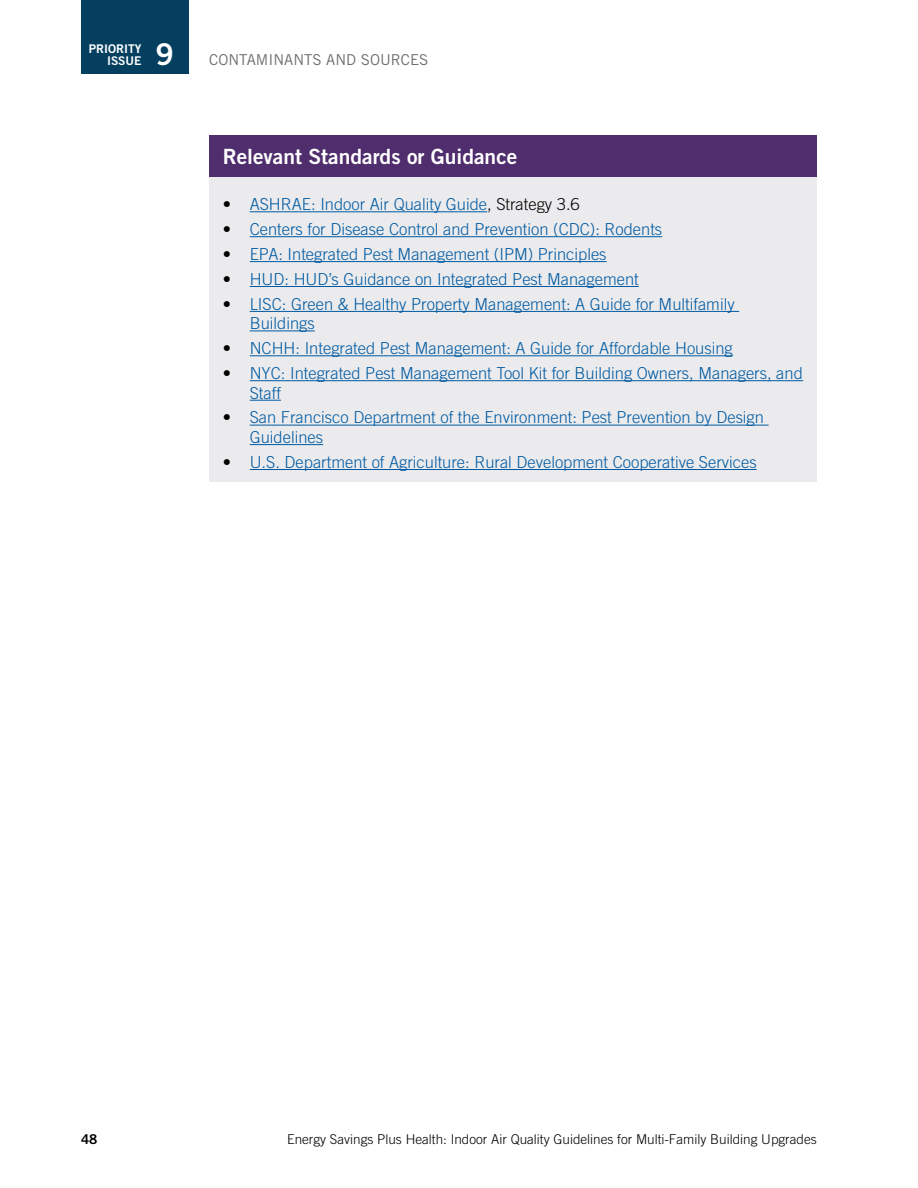
<style>
.page{position:relative;width:918px;height:1188px;background:#fff}
.page>*{position:absolute;margin:0;border:0;box-sizing:border-box;transform-origin:0 0}
.t1{font:21px "Trade Gothic LT Std Bd 2";color:#fff}
.t2{font:300 16.5px/19.5px "Trade Gothic LT Std";color:#005aa1}
.t3{font:15px "Trade Gothic LT Std";color:#6d6e71}
.t4{font:300 13.5px "Trade Gothic LT Std";color:#000}
.t5{font:13.5px "Trade Gothic LT Std Bd 2";color:#000}
.t6{font:12px/12px "Trade Gothic LT Std Bd 2";color:#fff;text-align:right}
.s1{font-family:"Trade Gothic LT Std Bd 2";font-size:30px;color:#fff}
.s2{color:#000}
</style>
<div class="page">
<div style="left:81px;top:0;width:108px;height:74px;background:#053f60"></div>
<div style="left:209px;top:135px;width:608px;height:346px;background:#ebebee"></div>
<hr style="left:250px;top:211px;width:237px;height:1px;background:#005aa1">
<hr style="left:250px;top:236px;width:412px;height:1px;background:#005aa1">
<hr style="left:250px;top:261px;width:357px;height:1px;background:#005aa1">
<hr style="left:250px;top:286px;width:389px;height:1px;background:#005aa1">
<hr style="left:250px;top:311px;width:489px;height:1px;background:#005aa1">
<hr style="left:250px;top:330px;width:65px;height:1px;background:#005aa1">
<hr style="left:250px;top:355px;width:483px;height:1px;background:#005aa1">
<hr style="left:250px;top:380px;width:553px;height:1px;background:#005aa1">
<hr style="left:250px;top:400px;width:31px;height:1px;background:#005aa1">
<hr style="left:250px;top:425px;width:519px;height:1px;background:#005aa1">
<hr style="left:250px;top:444px;width:73px;height:1px;background:#005aa1">
<hr style="left:250px;top:469px;width:507px;height:1px;background:#005aa1">
<div style="left:209px;top:135px;width:608px;height:41px;background:#502d6d"></div>
<p class="t6" style="left:89px;top:42px;width:54px">PRIORITY<br>ISSUE</p>
<p class="t3" style="left:156px;top:50px;width:274px"><span class="s1">9</span> CONTAMINANTS AND SOURCES</p>
<h6 class="t1" style="left:223px;top:143px;width:296px">Relevant Standards or Guidance</h6>
<p class="t2" style="left:223px;top:194px;width:359px"><span class="s2">•</span> ASHRAE: Indoor Air Quality Guide<span class="s2">, Strategy 3.6</span></p>
<p class="t2" style="left:223px;top:219px;width:441px"><span class="s2">•</span> Centers for Disease Control and Prevention (CDC): Rodents</p>
<p class="t2" style="left:223px;top:244px;width:385px"><span class="s2">•</span> EPA: Integrated Pest Management (IPM) Principles</p>
<p class="t2" style="left:223px;top:269px;width:418px"><span class="s2">•</span> HUD: HUD’s Guidance on Integrated Pest Management</p>
<p class="t2" style="left:250px;top:294px;width:486px;text-indent:-27px"><span class="s2">•</span> LISC: Green &amp; Healthy Property Management: A Guide for Multifamily<br>Buildings</p>
<p class="t2" style="left:223px;top:338px;width:512px"><span class="s2">•</span> NCHH: Integrated Pest Management: A Guide for Affordable Housing</p>
<p class="t2" style="left:250px;top:363px;width:555px;text-indent:-27px"><span class="s2">•</span> NYC: Integrated Pest Management Tool Kit for Building Owners, Managers, and<br>Staff</p>
<p class="t2" style="left:250px;top:408px;width:516px;text-indent:-27px"><span class="s2">•</span> San Francisco Department of the Environment: Pest Prevention by Design<br>Guidelines</p>
<p class="t2" style="left:223px;top:452px;width:535px"><span class="s2">•</span> U.S. Department of Agriculture: Rural Development Cooperative Services</p>
<p class="t5" style="left:81px;top:1131px;width:18px">48</p>
<p class="t4" style="left:287px;top:1131px;width:531px">Energy Savings Plus Health: Indoor Air Quality Guidelines for Multi-Family Building Upgrades</p>
</div>
